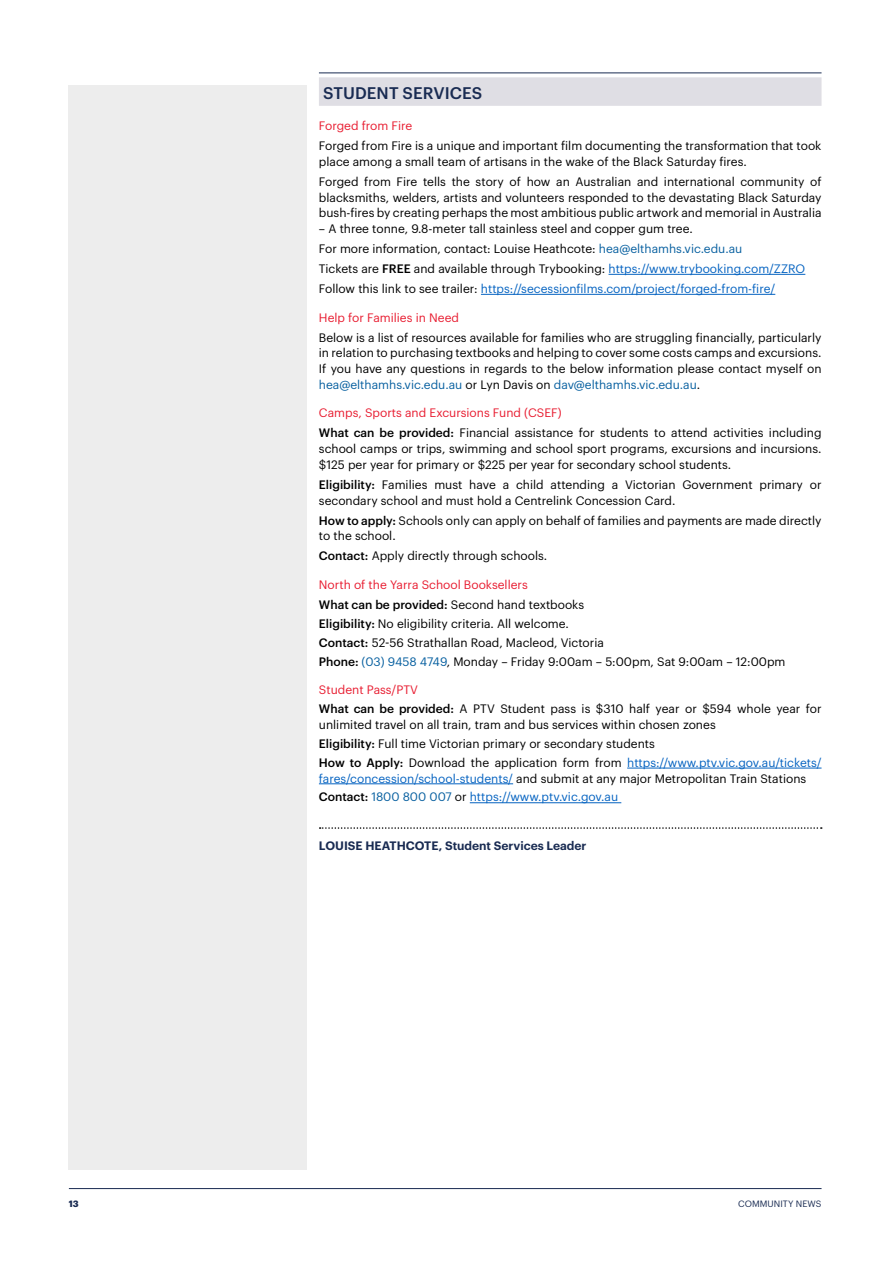
<style>
.page{position:relative;width:893px;height:1263px;background:#fff}
.page>*{position:absolute;margin:0;border:0;box-sizing:border-box;transform-origin:0 0}
.t1{font:500 16.5px "Graphik";letter-spacing:.005em;color:#192b52}
.t2{font:12px/15.8px "Graphik";color:#000}
.t3{font:12px/18.9px "Graphik";color:#0563c1}
.t4{font:600 12px "Graphik";color:#192b52}
.t5{font:12px "Graphik";color:#e81d31}
.t6{font:9px "Graphik";letter-spacing:.005em;color:#192b52}
.t7{font:700 9px "Graphik";color:#192b52}
.s1{color:#0860a0}
.s2{font-weight:500}
.s3{color:#0563c1}
.s4{color:#e81d31}
.s5{color:#000}
.s6{font-weight:500;color:#000}
</style>
<div class="page">
<hr style="left:69px;top:1188px;width:752px;height:1px;background:#192b52">
<div style="left:68px;top:85px;width:239px;height:1084px;background:#ededed"></div>
<hr style="left:319px;top:73px;width:502px;height:1px;background:#192b52">
<div style="left:319px;top:77px;width:502px;height:29px;background:#dfdee4"></div>
<hr style="left:608px;top:274px;width:197px;height:1px;background:#0563c1">
<hr style="left:481px;top:294px;width:294px;height:1px;background:#0563c1">
<hr style="left:627px;top:768px;width:194px;height:1px;background:#0563c1">
<hr style="left:319px;top:783px;width:194px;height:1px;background:#0563c1">
<hr style="left:470px;top:802px;width:151px;height:1px;background:#0563c1">
<svg style="left:320px;top:827px;width:502px;height:2px"></svg>
<h1 class="t1" style="left:323px;top:80px;width:161px">STUDENT SERVICES</h1>
<p class="t5" style="left:319px;top:117px;width:95px">Forged from Fire</p>
<p class="t2" style="left:319px;top:137px;width:504px">Forged from Fire is a unique and important film documenting the transformation that took place among a small team of artisans in the wake of the Black Saturday fires.</p>
<p class="t2" style="left:319px;top:173px;width:504px;text-align:justify">Forged from Fire tells the story of how an Australian and international community of blacksmiths, welders, artists and volunteers responded to the devastating Black Saturday bush-fires by creating perhaps the most ambitious public artwork and memorial in Australia</p>
<p class="t2" style="left:319px;top:218px;width:488px;line-height:20px">– A three tonne, 9.8-meter tall stainless steel and copper gum tree.<br>For more information, contact: Louise Heathcote: <span class="s1">hea@elthamhs.vic.edu.au<br></span>Tickets are <span class="s2">FREE</span> and available through Trybooking: <span class="s3">https://www.trybooking.com/ZZRO </span>Follow this link to see trailer: <span class="s3">https://secessionfilms.com/project/forged-from-fire/</span></p>
<p class="t5" style="left:319px;top:308px;width:142px">Help for Families in Need</p>
<p class="t2" style="left:319px;top:328px;width:504px;text-align:justify">Below is a list of resources available for families who are struggling financially, particularly in relation to purchasing textbooks and helping to cover some costs camps and excursions.<br>If you have any questions in regards to the below information please contact myself on <span class="s1">hea@elthamhs.vic.edu.au</span> or Lyn Davis on <span class="s1">dav@elthamhs.vic.edu.au</span>.</p>
<p class="t2" style="left:319px;top:402px;width:504px;line-height:20px"><span class="s4">Camps, Sports and Excursions Fund (CSEF)<br></span><span class="s2">What can be provided:</span> Financial assistance for students to attend activities including</p>
<p class="t2" style="left:319px;top:440px;width:504px">school camps or trips, swimming and school sport programs, excursions and incursions. $125 per year for primary or $225 per year for secondary school students.</p>
<p class="t2" style="left:319px;top:476px;width:504px"><span class="s2">Eligibility:</span> Families must have a child attending a Victorian Government primary or secondary school and must hold a Centrelink Concession Card.</p>
<p class="t2" style="left:319px;top:511px;width:504px"><span class="s2">How to apply:</span> Schools only can apply on behalf of families and payments are made directly to the school.</p>
<p class="t2" style="left:319px;top:547px;width:230px"><span class="s2">Contact:</span> Apply directly through schools.</p>
<p class="t2" style="left:319px;top:574px;width:468px;line-height:19.2px"><span class="s4">North of the Yarra School Booksellers<br></span><span class="s2">What can be provided:</span> Second hand textbooks<br><span class="s2">Eligibility:</span> No eligibility criteria. All welcome.<br><span class="s2">Contact:</span> 52-56 Strathallan Road, Macleod, Victoria<br><span class="s2">Phone:</span> <span class="s1">(03) 9458 4749</span>, Monday – Friday 9:00am – 5:00pm, Sat 9:00am – 12:00pm</p>
<p class="t2" style="left:319px;top:679px;width:504px;line-height:18.9px"><span class="s4">Student Pass/PTV<br></span><span class="s2">What can be provided:</span> A PTV Student pass is $310 half year or $594 whole year for</p>
<p class="t2" style="left:319px;top:714px;width:504px;line-height:18.9px">unlimited travel on all train, tram and bus services within chosen zones<br><span class="s2">Eligibility:</span> Full time Victorian primary or secondary students<br><span class="s2">How to Apply:</span> Download the application form from <span class="s3">https://www.ptv.vic.gov.au/tickets/</span></p>
<p class="t3" style="left:319px;top:768px;width:489px">fares/concession/school-students/ <span class="s5">and submit at any major Metropolitan Train Stations<br></span><span class="s6">Contact:</span> <span class="s1">1800 800 007</span> <span class="s5">or</span> https://www.ptv.vic.gov.au</p>
<p class="t4" style="left:319px;top:836px;width:269px">LOUISE HEATHCOTE, Student Services Leader</p>
<p class="t7" style="left:69px;top:1196px;width:11px">13</p>
<p class="t6" style="left:738px;top:1196px;width:85px">COMMUNITY NEWS</p>
</div>
